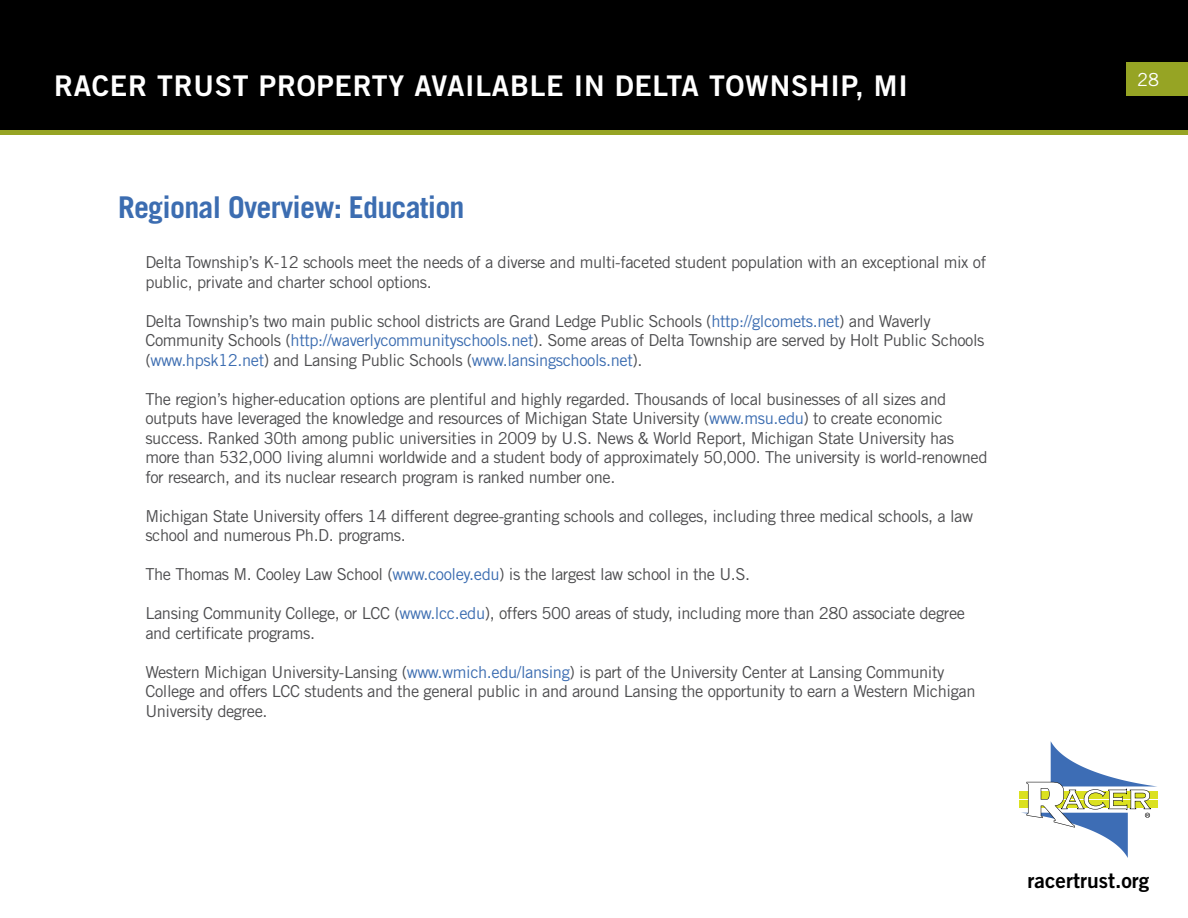
<style>
.page{position:relative;width:1188px;height:918px;background:#fff}
.page>*{position:absolute;margin:0;border:0;box-sizing:border-box;transform-origin:0 0}
.t1{font:700 30px "Trade Gothic LT Std";letter-spacing:-.025em;color:#3c6db1}
.t2{font:28.5px "Trade Gothic LT Std Bd 2";letter-spacing:.025em;color:#fff}
.t3{font:21px "Trade Gothic LT Std Bd 2";color:#000}
.t4{font:18px "Trade Gothic LT Std";color:#fff}
.t5{font:16.5px/19.5px "Trade Gothic LT Std";letter-spacing:-.025em;color:#4d4d4f}
.s1{color:#3c6db1}
</style>
<div class="page">
<div style="left:1px;top:1px;width:1186px;height:131px;background:#000"></div>
<div style="left:0;top:0;width:1188px;height:133px;border:2px solid #000"></div>
<div style="left:1126px;top:62px;width:62px;height:34px;background:#96a424"></div>
<div style="left:0;top:130px;width:1188px;height:5px;background:#96a424"></div>
<div style="left:1019px;top:791px;width:139px;height:7px;background:#dbe120"></div>
<div style="left:1019px;top:801px;width:139px;height:7px;background:#dbe120"></div>
<svg style="left:1021px;top:741px;width:137px;height:117px"></svg>
<h2 class="t2" style="left:54px;top:68px;width:855px">RACER TRUST PROPERTY AVAILABLE IN DELTA TOWNSHIP, MI</h2>
<h1 class="t1" style="left:118px;top:189px;width:348px">Regional Overview: Education</h1>
<p class="t5" style="left:145px;top:253px;width:842px">Delta Township’s K-12 schools meet the needs of a diverse and multi-faceted student population with an exceptional mix of public, private and charter school options.</p>
<p class="t5" style="left:145px;top:311px;width:841px">Delta Township’s two main public school districts are Grand Ledge Public Schools (<span class="s1">http://glcomets.net</span>) and Waverly<br>Community Schools (<span class="s1">http://waverlycommunityschools.net</span>). Some areas of Delta Township are served by Holt Public Schools (<span class="s1">www.hpsk12.net</span>) and Lansing Public Schools (<span class="s1">www.lansingschools.net</span>).</p>
<p class="t5" style="left:145px;top:389px;width:844px">The region’s higher-education options are plentiful and highly regarded. Thousands of local businesses of all sizes and outputs have leveraged the knowledge and resources of Michigan State University (<span class="s1">www.msu.edu</span>) to create economic success. Ranked 30th among public universities in 2009 by U.S. News &amp; World Report, Michigan State University has more than 532,000 living alumni worldwide and a student body of approximately 50,000. The university is world-renowned for research, and its nuclear research program is ranked number one.</p>
<p class="t5" style="left:145px;top:506px;width:829px">Michigan State University offers 14 different degree-granting schools and colleges, including three medical schools, a law school and numerous Ph.D. programs.</p>
<p class="t5" style="left:145px;top:565px;width:606px">The Thomas M. Cooley Law School (<span class="s1">www.cooley.edu</span>) is the largest law school in the U.S.</p>
<p class="t5" style="left:145px;top:604px;width:821px">Lansing Community College, or LCC (<span class="s1">www.lcc.edu</span>), offers 500 areas of study, including more than 280 associate degree and certificate programs.</p>
<p class="t5" style="left:145px;top:662px;width:832px">Western Michigan University-Lansing (<span class="s1">www.wmich.edu/lansing</span>) is part of the University Center at Lansing Community<br>College and offers LCC students and the general public in and around Lansing the opportunity to earn a Western Michigan<br>University degree.</p>
<p class="t4" style="left:1137px;top:68px;width:23px">28</p>
<p class="t3" style="left:1028px;top:867px;width:123px">racertrust.org</p>
</div>
